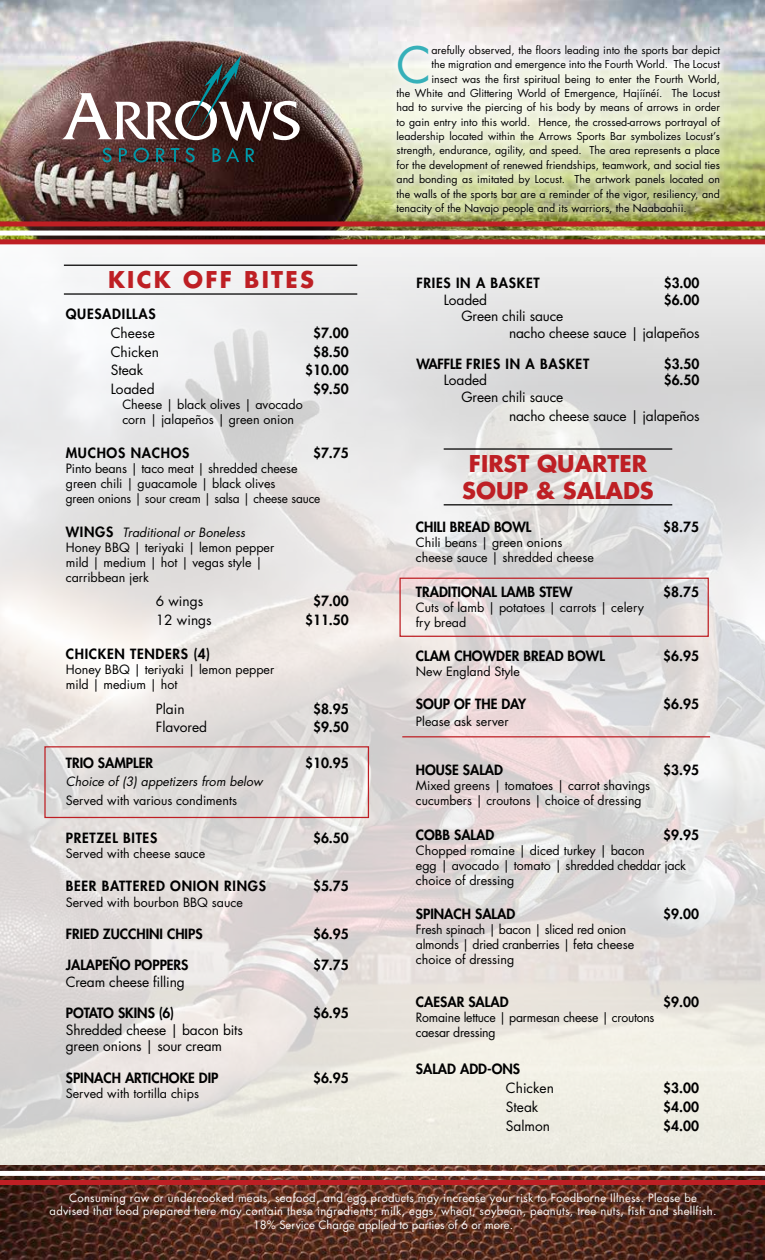
<style>
.page{position:relative;width:765px;height:1260px;background:#fff}
.page>*{position:absolute;margin:0;border:0;box-sizing:border-box;transform-origin:0 0}
.t1{font:48.75px "Futura Std";color:#36b0b9}
.t2{font:700 22.5px/27px "Futura Std";color:#be1f24}
.t3{font:700 22.5px "Futura Std";letter-spacing:.1em;color:#be1f24}
.t4{font:800 13.75px "Futura Std";color:#000}
.t5{font:13.75px/16.5px "Futura Std";letter-spacing:-.01em;color:#000}
.t6{font:800 13.75px "Futura Std";letter-spacing:.05em;color:#000}
.t7{font:12.5px/15px "Futura Std";color:#000}
.t8{font:12.5px/15px "Futura Std";letter-spacing:-.02em;color:#000}
.t9{font:italic 12.5px "Futura Std";color:#000}
.t10{font:11.25px/13.5px "Futura Std";letter-spacing:.025em;color:#fff;text-align:center}
.t11{font:10.62px "Futura Std";color:#000}
.s1{font-weight:800;font-size:13.75px}
.s2{font-style:italic}
</style>
<div class="page">
<img style="left:0;top:244px;width:765px;height:922px">
<img style="left:0;top:1166px;width:765px;height:94px">
<div style="left:0;top:1180px;width:765px;height:5px;background:#be1f24"></div>
<div style="left:0;top:1171px;width:765px;height:5px;background:#fff"></div>
<img style="left:0;top:0;width:765px;height:239px">
<div style="left:0;top:231px;width:765px;height:5px;background:#fff"></div>
<div style="left:0;top:221px;width:765px;height:5px;background:#be1f24"></div>
<div style="left:0;top:239px;width:765px;height:5px;background:#be1f24"></div>
<div style="left:399px;top:578px;width:310px;height:59px;border:1px solid #be1f24"></div>
<div style="left:44px;top:746px;width:325px;height:72px;border:1px solid #be1f24"></div>
<svg style="left:62px;top:55px;width:238px;height:86px;background:#76615f"></svg>
<svg style="left:102px;top:148px;width:10px;height:14px"></svg>
<svg style="left:119px;top:148px;width:8px;height:14px"></svg>
<svg style="left:134px;top:148px;width:15px;height:14px"></svg>
<svg style="left:156px;top:148px;width:9px;height:14px"></svg>
<svg style="left:171px;top:148px;width:8px;height:14px"></svg>
<svg style="left:185px;top:148px;width:10px;height:14px"></svg>
<svg style="left:213px;top:148px;width:26px;height:14px"></svg>
<svg style="left:246px;top:148px;width:8px;height:14px"></svg>
<hr style="left:64px;top:265px;width:293px;height:1px;background:#000">
<hr style="left:64px;top:293px;width:293px;height:2px;background:#000">
<hr style="left:444px;top:448px;width:228px;height:2px;background:#000">
<hr style="left:444px;top:504px;width:228px;height:1px;background:#000">
<hr style="left:402px;top:736px;width:308px;height:1px;background:#be1f24">
<div style="left:386px;top:34px;width:344px;height:191px;background:#fff;opacity:.75"></div>
<h2 class="t3" style="left:108px;top:264px;width:208px">KICK OFF BITES</h2>
<p class="t6" style="left:66px;top:305px;width:91px">QUESADILLAS</p>
<p class="t5" style="left:111px;top:325px;width:46px">Cheese</p>
<p class="t4" style="left:313px;top:324px;width:37px">$7.00</p>
<p class="t5" style="left:111px;top:343px;width:50px">Chicken</p>
<p class="t4" style="left:313px;top:343px;width:37px">$8.50</p>
<p class="t5" style="left:111px;top:362px;width:34px">Steak</p>
<p class="t4" style="left:305px;top:362px;width:45px">$10.00</p>
<p class="t5" style="left:111px;top:381px;width:45px">Loaded</p>
<p class="t4" style="left:313px;top:380px;width:37px">$9.50</p>
<p class="t7" style="left:122px;top:397px;width:182px">Cheese | black olives | avocado corn | jalapeños | green onion</p>
<p class="t6" style="left:66px;top:444px;width:125px">MUCHOS NACHOS</p>
<p class="t4" style="left:313px;top:444px;width:37px">$7.75</p>
<p class="t7" style="left:66px;top:461px;width:256px">Pinto beans | taco meat | shredded cheese green chili | guacamole | black olives<br>green onions | sour cream | salsa | cheese sauce</p>
<p class="t7" style="left:66px;top:525px;width:210px"><span class="s1">WINGS</span> <span class="s2">Traditional or Boneless<br></span>Honey BBQ | teriyaki | lemon pepper mild | medium | hot | vegas style | carribbean jerk</p>
<p class="t5" style="left:156px;top:593px;width:49px">6 wings</p>
<p class="t4" style="left:313px;top:593px;width:37px">$7.00</p>
<p class="t5" style="left:156px;top:612px;width:57px">12 wings</p>
<p class="t4" style="left:305px;top:611px;width:45px">$11.50</p>
<p class="t6" style="left:66px;top:645px;width:146px">CHICKEN TENDERS (4)</p>
<p class="t7" style="left:66px;top:662px;width:210px">Honey BBQ | teriyaki | lemon pepper mild | medium | hot</p>
<p class="t5" style="left:156px;top:700px;width:30px">Plain</p>
<p class="t4" style="left:313px;top:700px;width:37px">$8.95</p>
<p class="t5" style="left:156px;top:719px;width:53px">Flavored</p>
<p class="t4" style="left:313px;top:719px;width:37px">$9.50</p>
<p class="t4" style="left:66px;top:754px;width:89px">TRIO SAMPLER</p>
<p class="t4" style="left:305px;top:754px;width:45px">$10.95</p>
<p class="t9" style="left:66px;top:774px;width:198px">Choice of (3) appetizers from below</p>
<p class="t7" style="left:66px;top:793px;width:173px">Served with various condiments</p>
<p class="t6" style="left:66px;top:829px;width:93px">PRETZEL BITES</p>
<p class="t4" style="left:313px;top:829px;width:37px">$6.50</p>
<p class="t7" style="left:66px;top:846px;width:141px">Served with cheese sauce</p>
<p class="t6" style="left:66px;top:877px;width:202px">BEER BATTERED ONION RINGS</p>
<p class="t4" style="left:313px;top:877px;width:37px">$5.75</p>
<p class="t7" style="left:66px;top:895px;width:179px">Served with bourbon BBQ sauce</p>
<p class="t4" style="left:66px;top:925px;width:138px">FRIED ZUCCHINI CHIPS</p>
<p class="t4" style="left:313px;top:925px;width:37px">$6.95</p>
<p class="t4" style="left:66px;top:956px;width:124px">JALAPEÑO POPPERS</p>
<p class="t4" style="left:313px;top:956px;width:37px">$7.75</p>
<p class="t5" style="left:66px;top:973px;width:121px">Cream cheese filling</p>
<p class="t4" style="left:66px;top:1004px;width:110px">POTATO SKINS (6)</p>
<p class="t4" style="left:313px;top:1004px;width:37px">$6.95</p>
<p class="t5" style="left:66px;top:1021px;width:179px">Shredded cheese | bacon bits green onions | sour cream</p>
<p class="t4" style="left:66px;top:1069px;width:154px">SPINACH ARTICHOKE DIP</p>
<p class="t4" style="left:313px;top:1069px;width:37px">$6.95</p>
<p class="t7" style="left:66px;top:1086px;width:135px">Served with tortilla chips</p>
<h1 class="t1" style="left:397px;top:33px;width:36px">C</h1>
<p class="t11" style="left:432px;top:43px;width:290px">arefully observed, the floors leading into the sports bar depict</p>
<p class="t11" style="left:432px;top:57px;width:290px">the migration and emergence into the Fourth World. The Locust</p>
<p class="t11" style="left:432px;top:72px;width:290px">insect was the first spiritual being to enter the Fourth World,</p>
<p class="t11" style="left:397px;top:86px;width:325px">the White and Glittering World of Emergence, Hajíínéí. The Locust</p>
<p class="t11" style="left:397px;top:101px;width:325px">had to survive the piercing of his body by means of arrows in order</p>
<p class="t11" style="left:397px;top:115px;width:325px">to gain entry into this world. Hence, the crossed-arrows portrayal of</p>
<p class="t11" style="left:397px;top:129px;width:325px">leadership located within the Arrows Sports Bar symbolizes Locust’s</p>
<p class="t11" style="left:397px;top:144px;width:325px">strength, endurance, agility, and speed. The area represents a place</p>
<p class="t11" style="left:397px;top:158px;width:325px">for the development of renewed friendships, teamwork, and social ties</p>
<p class="t11" style="left:397px;top:172px;width:325px">and bonding as imitated by Locust. The artwork panels located on</p>
<p class="t11" style="left:397px;top:187px;width:325px">the walls of the sports bar are a reminder of the vigor, resiliency, and</p>
<p class="t11" style="left:397px;top:201px;width:292px">tenacity of the Navajo people and its warriors, the Naabaahii.</p>
<p class="t6" style="left:416px;top:274px;width:125px">FRIES IN A BASKET</p>
<p class="t4" style="left:664px;top:274px;width:37px">$3.00</p>
<p class="t5" style="left:444px;top:292px;width:45px">Loaded</p>
<p class="t4" style="left:664px;top:291px;width:37px">$6.00</p>
<p class="t5" style="left:509px;top:308px;width:192px;text-indent:-48px">Green chili sauce<br>nacho cheese sauce | jalapeños</p>
<p class="t6" style="left:416px;top:355px;width:174px">WAFFLE FRIES IN A BASKET</p>
<p class="t4" style="left:664px;top:355px;width:37px">$3.50</p>
<p class="t5" style="left:444px;top:372px;width:45px">Loaded</p>
<p class="t4" style="left:664px;top:372px;width:37px">$6.50</p>
<p class="t5" style="left:509px;top:388px;width:192px;line-height:18.8px;text-indent:-48px">Green chili sauce<br>nacho cheese sauce | jalapeños</p>
<h2 class="t2" style="left:462px;top:450px;width:193px">FIRST QUARTER<br>SOUP &amp; SALADS</h2>
<p class="t4" style="left:416px;top:518px;width:117px">CHILI BREAD BOWL</p>
<p class="t4" style="left:663px;top:518px;width:37px">$8.75</p>
<p class="t7" style="left:416px;top:535px;width:179px">Chili beans | green onions cheese sauce | shredded cheese</p>
<p class="t4" style="left:416px;top:583px;width:158px">TRADITIONAL LAMB STEW</p>
<p class="t4" style="left:663px;top:583px;width:37px">$8.75</p>
<p class="t7" style="left:416px;top:600px;width:230px">Cuts of lamb | potatoes | carrots | celery fry bread</p>
<p class="t4" style="left:416px;top:647px;width:190px">CLAM CHOWDER BREAD BOWL</p>
<p class="t4" style="left:663px;top:647px;width:37px">$6.95</p>
<p class="t7" style="left:416px;top:664px;width:106px">New England Style</p>
<p class="t4" style="left:416px;top:695px;width:112px">SOUP OF THE DAY</p>
<p class="t4" style="left:663px;top:695px;width:37px">$6.95</p>
<p class="t7" style="left:416px;top:714px;width:94px">Please ask server</p>
<p class="t4" style="left:416px;top:761px;width:89px">HOUSE SALAD</p>
<p class="t4" style="left:663px;top:761px;width:37px">$3.95</p>
<p class="t7" style="left:416px;top:778px;width:236px">Mixed greens | tomatoes | carrot shavings cucumbers | croutons | choice of dressing</p>
<p class="t4" style="left:416px;top:826px;width:80px">COBB SALAD</p>
<p class="t4" style="left:663px;top:826px;width:37px">$9.95</p>
<p class="t7" style="left:416px;top:843px;width:272px">Chopped romaine | diced turkey | bacon<br>egg | avocado | tomato | shredded cheddar jack choice of dressing</p>
<p class="t4" style="left:416px;top:905px;width:101px">SPINACH SALAD</p>
<p class="t4" style="left:663px;top:905px;width:37px">$9.00</p>
<p class="t8" style="left:416px;top:922px;width:220px">Fresh spinach | bacon | sliced red onion almonds | dried cranberries | feta cheese choice of dressing</p>
<p class="t4" style="left:416px;top:993px;width:94px">CAESAR SALAD</p>
<p class="t4" style="left:663px;top:993px;width:37px">$9.00</p>
<p class="t8" style="left:416px;top:1010px;width:240px">Romaine lettuce | parmesan cheese | croutons caesar dressing</p>
<p class="t4" style="left:416px;top:1061px;width:106px">SALAD ADD-ONS</p>
<p class="t5" style="left:506px;top:1080px;width:50px">Chicken</p>
<p class="t4" style="left:663px;top:1079px;width:37px">$3.00</p>
<p class="t5" style="left:506px;top:1099px;width:34px">Steak</p>
<p class="t4" style="left:663px;top:1098px;width:37px">$4.00</p>
<p class="t5" style="left:506px;top:1118px;width:46px">Salmon</p>
<p class="t4" style="left:663px;top:1117px;width:37px">$4.00</p>
<p class="t10" style="left:50px;top:1191px;width:669px">Consuming raw or undercooked meats, seafood, and egg products may increase your risk to Foodborne Illness. Please be advised that food prepared here may contain these ingredients; milk, eggs, wheat, soybean, peanuts, tree nuts, fish and shellfish.<br>18% Service Charge applied to parties of 6 or more.</p>
</div>
